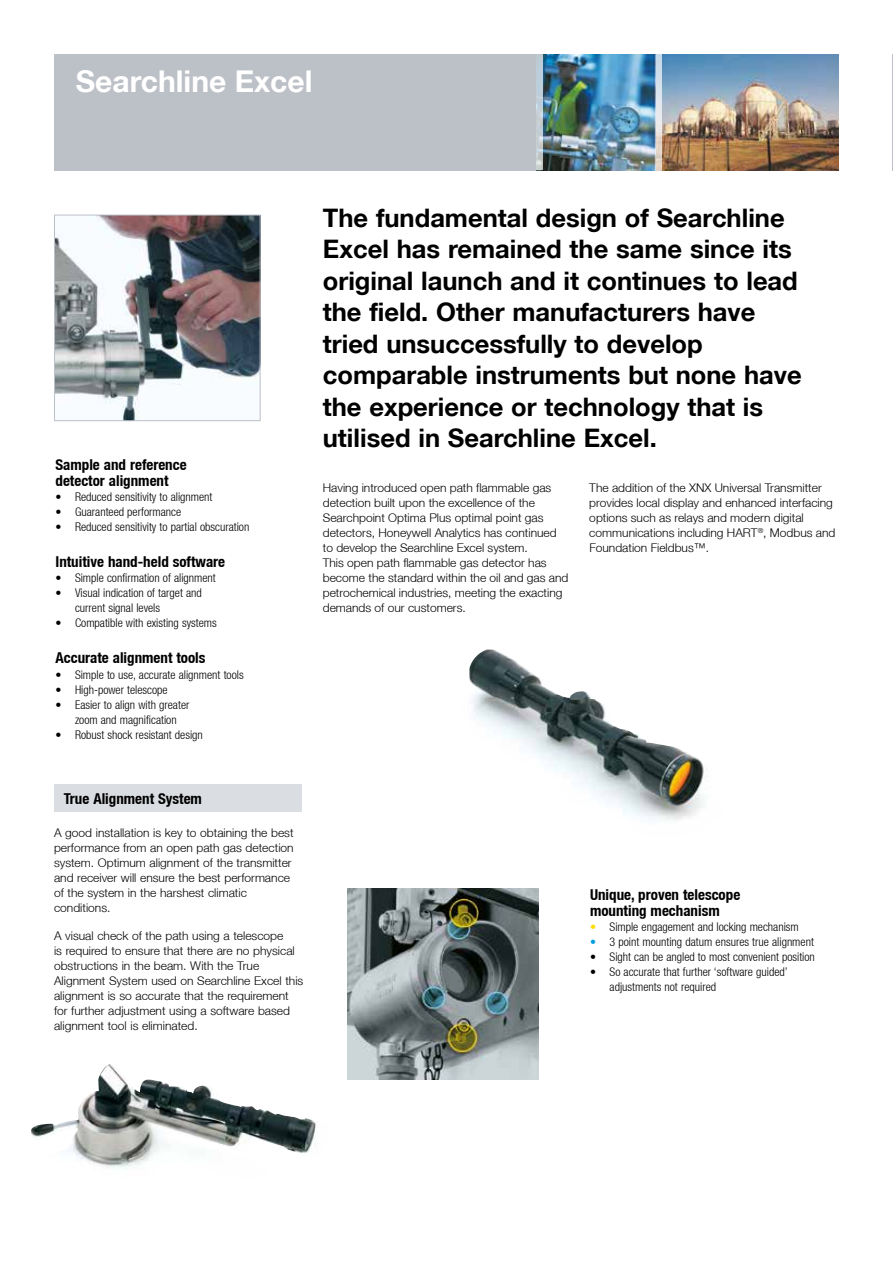
<style>
.page{position:relative;width:893px;height:1263px;background:#fff}
.page>*{position:absolute;margin:0;border:0;box-sizing:border-box;transform-origin:0 0}
.t1{font:700 30px "Helvetica Neue LT";color:#fff}
.t2{font:700 25.5px/31.5px "Helvetica Neue LT";color:#000}
.t3{font:700 condensed 15px/16.5px "Helvetica Neue LT";color:#000}
.t4{font:300 12px/15px "Helvetica Neue LT";color:#000}
.t5{font:300 condensed 12px/15px "Helvetica Neue LT";color:#000}
.s1{color:#fd0}
.s2{color:#009fe3}
</style>
<div class="page">
<div style="left:54px;top:54px;width:785px;height:116px;background:#bcc0c7"></div>
<img style="left:31px;top:1080px;width:238px;height:89px">
<img style="left:469px;top:649px;width:239px;height:171px">
<img style="left:348px;top:888px;width:190px;height:191px">
<div style="left:54px;top:784px;width:247px;height:28px;background:#dadde2"></div>
<img style="left:56px;top:217px;width:202px;height:202px">
<div style="left:54px;top:215px;width:206px;height:206px;border:1px solid #bcc0c7"></div>
<img style="left:543px;top:54px;width:296px;height:116px">
<svg style="left:655px;top:54px;width:7px;height:117px"></svg>
<svg style="left:536px;top:57px;width:7px;height:113px"></svg>
<h1 class="t1" style="left:76px;top:63px;width:238px">Searchline Excel</h1>
<p class="t3" style="left:56px;top:456px;width:133px">Sample and reference detector alignment</p>
<p class="t5" style="left:56px;top:489px;width:158px">• Reduced sensitivity to alignment</p>
<p class="t5" style="left:56px;top:504px;width:127px">• Guaranteed performance</p>
<p class="t5" style="left:56px;top:519px;width:195px">• Reduced sensitivity to partial obscuration</p>
<p class="t3" style="left:56px;top:553px;width:171px">Intuitive hand-held software</p>
<p class="t5" style="left:56px;top:570px;width:162px">• Simple confirmation of alignment</p>
<p class="t5" style="left:75px;top:585px;width:128px;text-indent:-20px">• Visual indication of target and current signal levels</p>
<p class="t5" style="left:56px;top:615px;width:163px">• Compatible with existing systems</p>
<p class="t3" style="left:56px;top:649px;width:152px">Accurate alignment tools</p>
<p class="t5" style="left:56px;top:667px;width:190px">• Simple to use, accurate alignment tools</p>
<p class="t5" style="left:56px;top:682px;width:114px">• High-power telescope</p>
<p class="t5" style="left:56px;top:697px;width:135px;text-align:center">• Easier to align with greater zoom and magnification</p>
<p class="t5" style="left:56px;top:727px;width:149px">• Robust shock resistant design</p>
<p class="t2" style="left:323px;top:201px;width:480px">The fundamental design of Searchline Excel has remained the same since its original launch and it continues to lead the field. Other manufacturers have tried unsuccessfully to develop comparable instruments but none have the experience or technology that is utilised in Searchline Excel.</p>
<p class="t4" style="left:323px;top:480px;width:247px">Having introduced open path flammable gas detection built upon the excellence of the Searchpoint Optima Plus optimal point gas detectors, Honeywell Analytics has continued to develop the Searchline Excel system.<br>This open path flammable gas detector has become the standard within the oil and gas and petrochemical industries, meeting the exacting demands of our customers.</p>
<p class="t4" style="left:589px;top:480px;width:248px">The addition of the XNX Universal Transmitter provides local display and enhanced interfacing options such as relays and modern digital communications including HART<sup>®</sup>, Modbus and Foundation Fieldbus™.</p>
<p class="t3" style="left:64px;top:790px;width:140px">True Alignment System</p>
<p class="t4" style="left:54px;top:825px;width:241px">A good installation is key to obtaining the best performance from an open path gas detection system. Optimum alignment of the transmitter and receiver will ensure the best performance of the system in the harshest climatic conditions.</p>
<p class="t4" style="left:54px;top:928px;width:251px">A visual check of the path using a telescope<br>is required to ensure that there are no physical obstructions in the beam. With the True Alignment System used on Searchline Excel this alignment is so accurate that the requirement for further adjustment using a software based alignment tool is eliminated.</p>
<p class="t3" style="left:590px;top:886px;width:152px">Unique, proven telescope mounting mechanism</p>
<p class="t5" style="left:590px;top:919px;width:210px"><span class="s1">•</span> Simple engagement and locking mechanism</p>
<p class="t5" style="left:590px;top:934px;width:225px"><span class="s2">•</span> 3 point mounting datum ensures true alignment</p>
<p class="t5" style="left:590px;top:949px;width:226px">• Sight can be angled to most convenient position</p>
<p class="t5" style="left:610px;top:964px;width:180px;text-indent:-20px">• So accurate that further ‘software guided’ adjustments not required</p>
</div>
